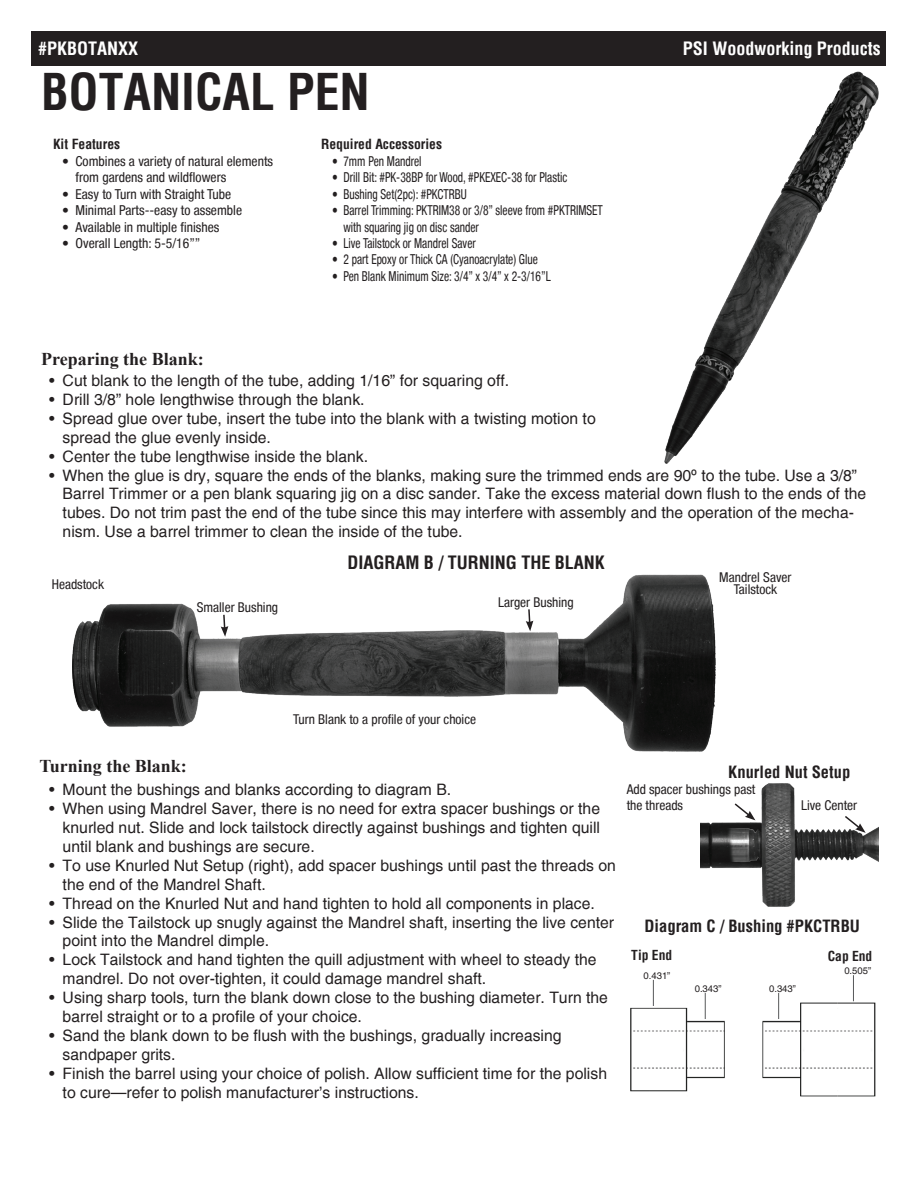
<style>
.page{position:relative;width:918px;height:1188px;background:#fff}
.page>*{position:absolute;margin:0;border:0;box-sizing:border-box;transform-origin:0 0}
.t1{font:700 condensed 49.5px "Helvetica";color:#231f20}
.t2{font:700 18px "Times New Roman";color:#231f20}
.t3{font:700 condensed 18px "Helvetica";color:#fff}
.t4{font:700 condensed 18px "Helvetica";color:#231f20}
.t5{font:700 condensed 16.5px "Helvetica";color:#231f20}
.t6{font:15.75px/18.9px "Helvetica";color:#231f20}
.t7{font:condensed 13.65px/16.4px "Helvetica Neue Condensed";color:#231f20;scale:.84 1}
.t8{font:condensed 13.65px/16.4px "Helvetica Neue Condensed";color:#231f20}
.t9{font:700 condensed 13.65px "Helvetica";color:#231f20}
.t10{font:condensed 13.5px/16.2px "Helvetica Neue Condensed";color:#231f20}
.t11{font:700 condensed 13.5px "Helvetica";color:#231f20}
.t12{font:9.45px "Helvetica";color:#231f20}
.s1{font-family:"Arial"}
</style>
<div class="page">
<img style="left:72px;top:575px;width:643px;height:177px">
<div style="left:32px;top:32px;width:854px;height:34px;background:#231f20"></div>
<img style="left:700px;top:783px;width:178px;height:124px">
<svg style="left:733px;top:802px;width:22px;height:18px"></svg>
<svg style="left:843px;top:814px;width:23px;height:19px"></svg>
<svg style="left:221px;top:613px;width:7px;height:24px"></svg>
<svg style="left:526px;top:608px;width:7px;height:23px"></svg>
<img style="left:630px;top:1000px;width:245px;height:97px">
<svg style="left:653px;top:980px;width:1px;height:26px"></svg>
<svg style="left:853px;top:975px;width:1px;height:26px"></svg>
<svg style="left:705px;top:993px;width:1px;height:26px"></svg>
<svg style="left:778px;top:993px;width:1px;height:26px"></svg>
<img style="left:664px;top:72px;width:215px;height:391px">
<p class="t3" style="left:38px;top:36px;width:102px">#PKBOTANXX</p>
<p class="t3" style="left:683px;top:36px;width:199px">PSI Woodworking Products</p>
<h1 class="t1" style="left:41px;top:59px;width:330px">BOTANICAL PEN</h1>
<p class="t9" style="left:53px;top:135px;width:69px">Kit Features</p>
<p class="t9" style="left:321px;top:135px;width:123px">Required Accessories</p>
<p class="t7" style="left:332px;top:153px;width:108px">• 7mm Pen Mandrel</p>
<p class="t7" style="left:332px;top:169px;width:282px">• Drill Bit: #PK-38BP for Wood, #PKEXEC-38 for Plastic</p>
<p class="t7" style="left:332px;top:186px;width:162px">• Bushing Set(2pc): #PKCTRBU</p>
<p class="t7" style="left:343px;top:202px;width:310px;text-indent:-11px">• Barrel Trimming: PKTRIM38 or 3/8” sleeve from #PKTRIMSET with squaring jig on disc sander</p>
<p class="t7" style="left:332px;top:235px;width:173px">• Live Tailstock or Mandrel Saver</p>
<p class="t7" style="left:332px;top:251px;width:247px">• 2 part Epoxy or Thick CA (Cyanoacrylate) Glue</p>
<p class="t7" style="left:332px;top:268px;width:262px">• Pen Blank Minimum Size: 3/4” x 3/4” x 2-3/16”L</p>
<p class="t8" style="left:76px;top:153px;width:199px;text-indent:-14px">• Combines a variety of natural elements from gardens and wildflowers</p>
<p class="t8" style="left:62px;top:186px;width:171px">• Easy to Turn with Straight Tube</p>
<p class="t8" style="left:62px;top:202px;width:182px">• Minimal Parts--easy to assemble</p>
<p class="t8" style="left:62px;top:219px;width:159px">• Available in multiple finishes</p>
<p class="t8" style="left:62px;top:235px;width:140px">• Overall Length: 5-5/16””</p>
<p class="t2" style="left:41px;top:346px;width:164px">Preparing the Blank:</p>
<p class="t6" style="left:49px;top:371px;width:462px">• Cut blank to the length of the tube, adding 1/16” for squaring off.</p>
<p class="t6" style="left:49px;top:390px;width:317px">• Drill 3/8” hole lengthwise through the blank.</p>
<p class="t6" style="left:63px;top:409px;width:535px;text-indent:-13px">• Spread glue over tube, insert the tube into the blank with a twisting motion to spread the glue evenly inside.</p>
<p class="t6" style="left:49px;top:447px;width:321px">• Center the tube lengthwise inside the blank.</p>
<p class="t6" style="left:63px;top:466px;width:805px;text-indent:-13px">• When the glue is dry, square the ends of the blanks, making sure the trimmed ends are 90<span class="s1">º</span> to the tube. Use a 3/8” Barrel Trimmer or a pen blank squaring jig on a disc sander. Take the excess material down flush to the ends of the tubes. Do not trim past the end of the tube since this may interfere with assembly and the operation of the mecha&shy;nism. Use a barrel trimmer to clean the inside of the tube.</p>
<p class="t4" style="left:347px;top:551px;width:259px">DIAGRAM B / TURNING THE BLANK</p>
<p class="t10" style="left:719px;top:571px;width:74px;line-height:12px;text-align:center">Mandrel Saver<br>Tailstock</p>
<p class="t10" style="left:52px;top:576px;width:54px">Headstock</p>
<p class="t10" style="left:197px;top:599px;width:83px">Smaller Bushing</p>
<p class="t10" style="left:498px;top:594px;width:77px">Larger Bushing</p>
<p class="t10" style="left:293px;top:711px;width:184px">Turn Blank to a profile of your choice</p>
<p class="t2" style="left:40px;top:753px;width:149px">Turning the Blank:</p>
<p class="t6" style="left:49px;top:780px;width:404px">• Mount the bushings and blanks according to diagram B.</p>
<p class="t6" style="left:63px;top:799px;width:539px;text-align:justify;text-indent:-13px">• When using Mandrel Saver, there is no need for extra spacer bushings or the knurled nut. Slide and lock tailstock directly against bushings and tighten quill until blank and bushings are secure.</p>
<p class="t6" style="left:63px;top:856px;width:555px;text-indent:-13px">• To use Knurled Nut Setup (right), add spacer bushings until past the threads on the end of the Mandrel Shaft.</p>
<p class="t6" style="left:49px;top:894px;width:547px">• Thread on the Knurled Nut and hand tighten to hold all components in place.</p>
<p class="t6" style="left:63px;top:913px;width:553px;text-indent:-13px">• Slide the Tailstock up snugly against the Mandrel shaft, inserting the live center point into the Mandrel dimple.</p>
<p class="t6" style="left:63px;top:950px;width:536px;text-indent:-13px">• Lock Tailstock and hand tighten the quill adjustment with wheel to steady the mandrel. Do not over-tighten, it could damage mandrel shaft.</p>
<p class="t6" style="left:63px;top:988px;width:547px;text-indent:-13px">• Using sharp tools, turn the blank down close to the bushing diameter. Turn the barrel straight or to a profile of your choice.</p>
<p class="t6" style="left:63px;top:1026px;width:501px;text-indent:-13px">• Sand the blank down to be flush with the bushings, gradually increasing sandpaper grits.</p>
<p class="t6" style="left:63px;top:1064px;width:546px;text-indent:-13px">• Finish the barrel using your choice of polish. Allow sufficient time for the polish to cure—refer to polish manufacturer’s instructions.</p>
<p class="t5" style="left:728px;top:761px;width:123px">Knurled Nut Setup</p>
<p class="t10" style="left:627px;top:781px;width:130px">Add spacer bushings past the threads</p>
<p class="t10" style="left:801px;top:797px;width:58px">Live Center</p>
<p class="t5" style="left:645px;top:916px;width:217px">Diagram C / Bushing #PKCTRBU</p>
<p class="t11" style="left:631px;top:947px;width:42px">Tip End</p>
<p class="t11" style="left:828px;top:947px;width:46px">Cap End</p>
<p class="t12" style="left:644px;top:970px;width:28px">0.431”</p>
<p class="t12" style="left:695px;top:983px;width:28px">0.343”</p>
<p class="t12" style="left:769px;top:983px;width:28px">0.343”</p>
<p class="t12" style="left:844px;top:965px;width:28px">0.505”</p>
</div>
